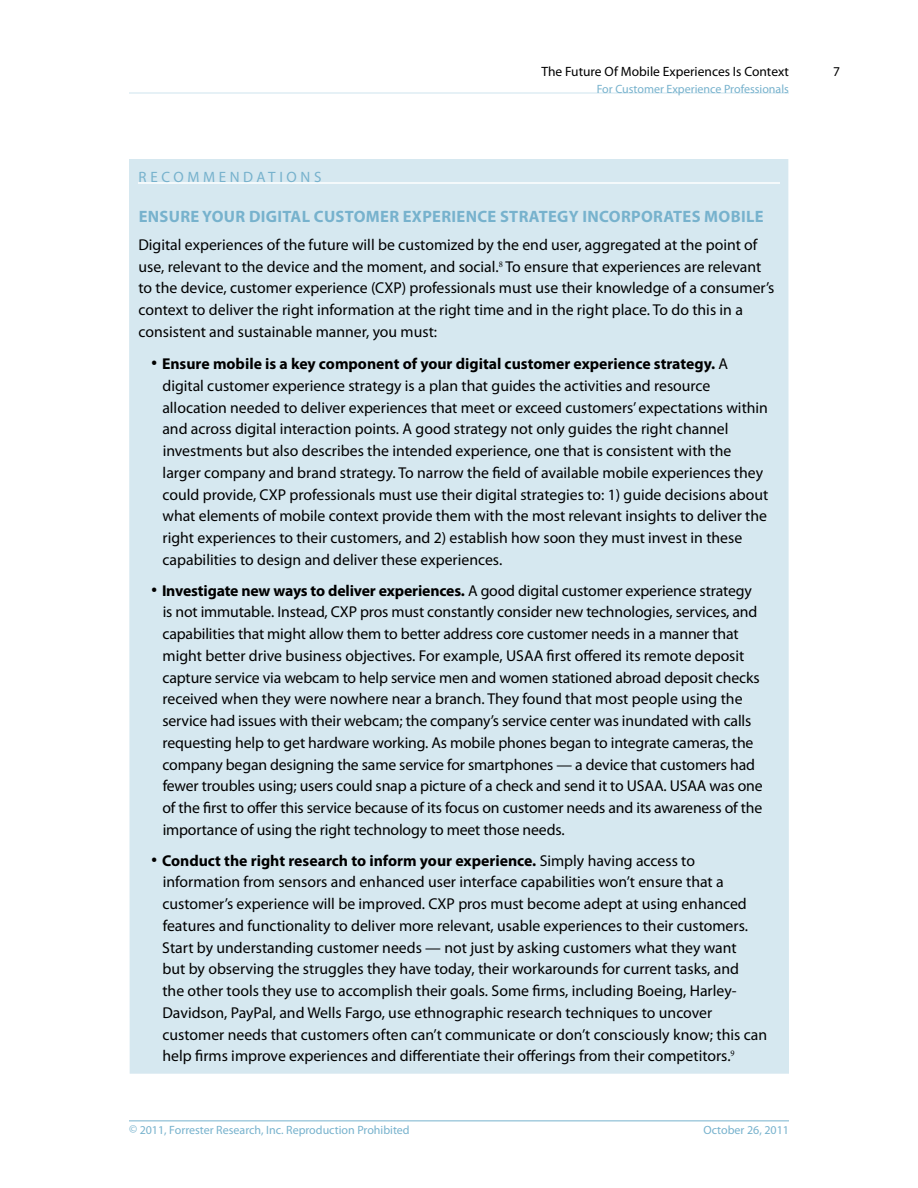
<style>
.page{position:relative;width:918px;height:1188px;background:#fff}
.page>*{position:absolute;margin:0;border:0;box-sizing:border-box;transform-origin:0 0}
.t1{font:700 16.5px "Myriad Pro";letter-spacing:.02em;color:#77b2cd}
.t2{font:15.75px/21.8px "Myriad Pro";color:#000}
.t3{font:15px "Myriad Pro";color:#77b2cd}
.t4{font:13.5px "Myriad Pro";color:#000}
.t5{font:12px "Myriad Pro";color:#77b2cd}
.s1{font-weight:700;font-size:24px}
.s2{font-weight:700}
</style>
<div class="page">
<hr style="left:129px;top:1120px;width:660px;height:1px;background:#77b2cd">
<hr style="left:129px;top:93px;width:660px;height:1px;background:#cfe4ee">
<div style="left:129px;top:159px;width:660px;height:915px;background:#d6e8f0"></div>
<hr style="left:138px;top:182px;width:642px;height:2px;background:#fff">
<p class="t4" style="left:541px;top:64px;width:249px">The Future Of Mobile Experiences Is Context</p>
<p class="t5" style="left:597px;top:82px;width:194px">For Customer Experience Professionals</p>
<p class="t3" style="left:139px;top:169px;width:14px">Recomme</p>
<p class="t3" style="left:230px;top:169px;width:25px">ndatio</p>
<p class="t3" style="left:301px;top:169px;width:21px">ns</p>
<p class="t1" style="left:139px;top:207px;width:209px">Ensure your Digital customer</p>
<p class="t1" style="left:403px;top:207px;width:29px">Experie</p>
<p class="t1" style="left:466px;top:207px;width:45px">nce strate</p>
<p class="t1" style="left:557px;top:207px;width:53px">gy incorporates</p>
<p class="t1" style="left:704px;top:207px;width:11px">mobi</p>
<p class="t1" style="left:746px;top:207px;width:17px">le</p>
<p class="t2" style="left:138px;top:234px;width:638px">Digital experiences of the future will be customized by the end user, aggregated at the point of use, relevant to the device and the moment, and social.<sup>8</sup> To ensure that experiences are relevant to the device, customer experience (CXP) professionals must use their knowledge of a consumer’s context to deliver the right information at the right time and in the right place. To do this in a consistent and sustainable manner, you must:</p>
<p class="t2" style="left:162px;top:353px;width:608px;text-indent:-11px"><span class="s1">·</span> <span class="s2">Ensure mobile is a key component of your digital customer experience strategy.</span> A digital customer experience strategy is a plan that guides the activities and resource allocation needed to deliver experiences that meet or exceed customers’ expectations within and across digital interaction points. A good strategy not only guides the right channel investments but also describes the intended experience, one that is consistent with the larger company and brand strategy. To narrow the field of available mobile experiences they could provide, CXP professionals must use their digital strategies to: 1) guide decisions about what elements of mobile context provide them with the most relevant insights to deliver the right experiences to their customers, and 2) establish how soon they must invest in these capabilities to design and deliver these experiences.</p>
<p class="t2" style="left:162px;top:580px;width:602px;text-indent:-11px"><span class="s1">·</span> <span class="s2">Investigate new ways to deliver experiences.</span> A good digital customer experience strategy is not immutable. Instead, CXP pros must constantly consider new technologies, services, and capabilities that might allow them to better address core customer needs in a manner that might better drive business objectives. For example, USAA first offered its remote deposit capture service via webcam to help service men and women stationed abroad deposit checks received when they were nowhere near a branch. They found that most people using the service had issues with their webcam; the company’s service center was inundated with calls requesting help to get hardware working. As mobile phones began to integrate cameras, the company began designing the same service for smartphones — a device that customers had fewer troubles using; users could snap a picture of a check and send it to USAA. USAA was one of the first to offer this service because of its focus on customer needs and its awareness of the importance of using the right technology to meet those needs.</p>
<p class="t2" style="left:162px;top:850px;width:606px;text-indent:-11px"><span class="s1">·</span> <span class="s2">Conduct the right research to inform your experience.</span> Simply having access to information from sensors and enhanced user interface capabilities won’t ensure that a customer’s experience will be improved. CXP pros must become adept at using enhanced features and functionality to deliver more relevant, usable experiences to their customers.<br>Start by understanding customer needs — not just by asking customers what they want<br>but by observing the struggles they have today, their workarounds for current tasks, and<br>the other tools they use to accomplish their goals. Some firms, including Boeing, Harley-Davidson, PayPal, and Wells Fargo, use ethnographic research techniques to uncover customer needs that customers often can’t communicate or don’t consciously know; this can help firms improve experiences and differentiate their offerings from their competitors.<sup>9</sup></p>
<p class="t5" style="left:129px;top:1123px;width:282px">© 2011, Forrester Research, Inc. Reproduction Prohibited</p>
<p class="t5" style="left:703px;top:1123px;width:87px">October 26, 2011</p>
<p class="t4" style="left:833px;top:64px;width:8px">7</p>
</div>
